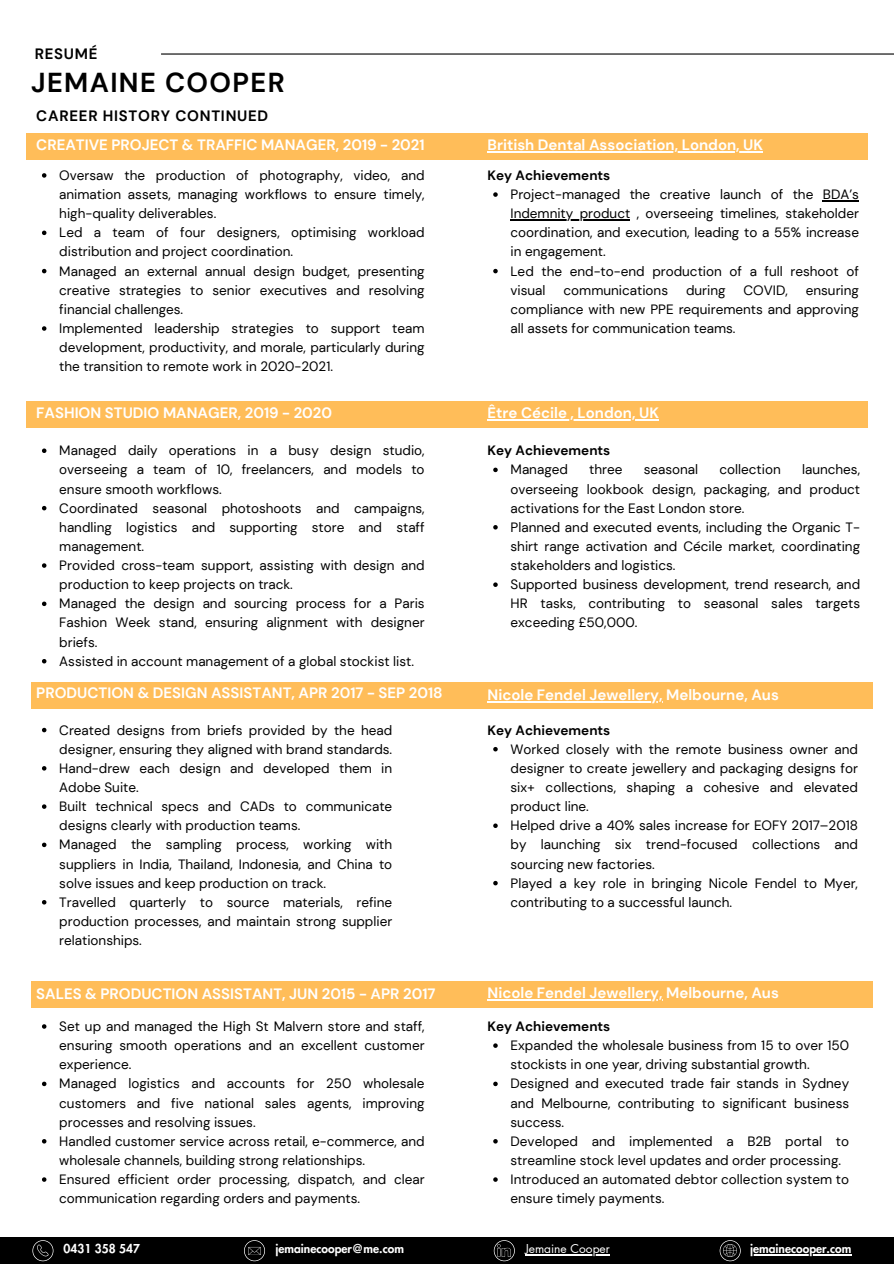
<style>
.page{position:relative;width:894px;height:1264px;background:#fff}
.page>*{position:absolute;margin:0;border:0;box-sizing:border-box;transform-origin:0 0}
.t1{font:700 27.3px "DM Sans";letter-spacing:.05em;color:#000}
.t2{font:700 15px "DM Sans";color:#fff}
.t3{font:700 15px "DM Sans";letter-spacing:.05em;color:#000}
.t4{font:13.5px/19.2px "DM Sans";color:#000;text-align:justify}
.t5{font:700 13.5px "DM Sans";color:#000}
.t6{font:800 12px "Futura LT Pro";color:#fff}
.t7{font:12px "Futura LT Pro";color:#fff}
</style>
<div class="page">
<div style="left:31px;top:682px;width:841px;height:27px;background:#ffbd59"></div>
<div style="left:31px;top:981px;width:841px;height:27px;background:#ffbd59"></div>
<svg style="left:42px;top:727px;width:4px;height:5px"></svg>
<svg style="left:42px;top:766px;width:4px;height:4px"></svg>
<svg style="left:42px;top:804px;width:4px;height:4px"></svg>
<svg style="left:42px;top:842px;width:4px;height:5px"></svg>
<svg style="left:42px;top:900px;width:4px;height:4px"></svg>
<svg style="left:42px;top:1024px;width:4px;height:4px"></svg>
<svg style="left:42px;top:1081px;width:4px;height:5px"></svg>
<svg style="left:42px;top:1139px;width:4px;height:4px"></svg>
<svg style="left:42px;top:1177px;width:4px;height:4px"></svg>
<hr style="left:487px;top:701px;width:175px;height:1px;background:#fff">
<hr style="left:487px;top:999px;width:175px;height:1px;background:#fff">
<svg style="left:42px;top:448px;width:4px;height:5px"></svg>
<svg style="left:42px;top:506px;width:4px;height:4px"></svg>
<svg style="left:42px;top:563px;width:4px;height:5px"></svg>
<svg style="left:42px;top:601px;width:4px;height:5px"></svg>
<svg style="left:42px;top:659px;width:4px;height:4px"></svg>
<div style="left:26px;top:401px;width:841px;height:26px;background:#ffbd59"></div>
<hr style="left:487px;top:419px;width:171px;height:1px;background:#fff">
<svg style="left:42px;top:173px;width:4px;height:5px"></svg>
<svg style="left:42px;top:230px;width:4px;height:5px"></svg>
<svg style="left:42px;top:269px;width:4px;height:4px"></svg>
<svg style="left:42px;top:326px;width:4px;height:5px"></svg>
<svg style="left:493px;top:192px;width:4px;height:5px"></svg>
<hr style="left:822px;top:200px;width:36px;height:1px;background:#000">
<hr style="left:510px;top:219px;width:120px;height:1px;background:#000">
<svg style="left:493px;top:269px;width:4px;height:4px"></svg>
<div style="left:26px;top:134px;width:841px;height:26px;background:#ffbd59"></div>
<hr style="left:487px;top:152px;width:275px;height:1px;background:#fff">
<div style="left:0;top:1236px;width:893px;height:27px;background:#000"></div>
<div style="left:32px;top:1240px;width:21px;height:21px;border:1px solid #fff;border-radius:50%"></div>
<svg style="left:37px;top:1244px;width:12px;height:12px"></svg>
<div style="left:493px;top:1240px;width:21px;height:21px;border:1px solid #fff;border-radius:50%"></div>
<svg style="left:498px;top:1244px;width:12px;height:12px"></svg>
<hr style="left:525px;top:1254px;width:84px;height:1px;background:#fff">
<div style="left:244px;top:1240px;width:21px;height:21px;border:1px solid #fff;border-radius:50%"></div>
<svg style="left:248px;top:1246px;width:12px;height:8px"></svg>
<div style="left:719px;top:1240px;width:21px;height:21px;border:1px solid #fff;border-radius:50%"></div>
<svg style="left:723px;top:1244px;width:13px;height:12px"></svg>
<hr style="left:750px;top:1254px;width:101px;height:1px;background:#fff">
<svg style="left:493px;top:467px;width:4px;height:5px"></svg>
<svg style="left:493px;top:525px;width:4px;height:4px"></svg>
<svg style="left:493px;top:582px;width:4px;height:5px"></svg>
<svg style="left:493px;top:747px;width:4px;height:4px"></svg>
<svg style="left:493px;top:823px;width:4px;height:5px"></svg>
<svg style="left:493px;top:880px;width:4px;height:5px"></svg>
<svg style="left:493px;top:1043px;width:4px;height:4px"></svg>
<svg style="left:493px;top:1081px;width:4px;height:5px"></svg>
<svg style="left:493px;top:1139px;width:4px;height:4px"></svg>
<svg style="left:493px;top:1177px;width:4px;height:4px"></svg>
<hr style="left:161px;top:53px;width:732px;height:2px;background:#000">
<h6 class="t3" style="left:35px;top:44px;width:64px">RESUMÉ</h6>
<p class="t1" style="left:31px;top:65px;width:255px">JEMAINE COOPER</p>
<p class="t3" style="left:36px;top:106px;width:233px">CAREER HISTORY CONTINUED</p>
<p class="t2" style="left:36px;top:136px;width:390px">CREATIVE PROJECT &amp; TRAFFIC MANAGER, 2019 - 2021</p>
<p class="t2" style="left:487px;top:136px;width:277px">British Dental Association, London, UK</p>
<h4 class="t4" style="left:59px;top:166px;width:367px">Oversaw the production of photography, video, and animation assets, managing workflows to ensure timely, high-quality deliverables.</h4>
<p class="t4" style="left:59px;top:223px;width:367px">Led a team of four designers, optimising workload distribution and project coordination.</p>
<p class="t4" style="left:59px;top:261px;width:367px">Managed an external annual design budget, presenting creative strategies to senior executives and resolving financial challenges.</p>
<p class="t4" style="left:59px;top:319px;width:367px">Implemented leadership strategies to support team development, productivity, and morale, particularly during the transition to remote work in 2020-2021.</p>
<h2 class="t5" style="left:487px;top:166px;width:124px">Key Achievements</h2>
<h3 class="t4" style="left:510px;top:185px;width:350px">Project-managed the creative launch of the BDA’s</h3>
<p class="t4" style="left:510px;top:204px;width:350px;text-align:left">Indemnity product , overseeing timelines, stakeholder coordination, and execution, leading to a 55% increase in engagement.<br>Led the end-to-end production of a full reshoot of visual</p>
<p class="t4" style="left:563px;top:280px;width:106px">communications</p>
<p class="t4" style="left:685px;top:280px;width:41px">during</p>
<p class="t4" style="left:743px;top:280px;width:46px">COVID,</p>
<p class="t4" style="left:805px;top:280px;width:55px">ensuring</p>
<p class="t4" style="left:510px;top:300px;width:350px">compliance with new PPE requirements and approving all assets for communication teams.</p>
<p class="t2" style="left:36px;top:403px;width:297px">FASHION STUDIO MANAGER, 2019 - 2020</p>
<p class="t2" style="left:487px;top:403px;width:173px">Être Cécile , London, UK</p>
<h2 class="t4" style="left:59px;top:441px;width:367px">Managed daily operations in a busy design studio, overseeing a team of 10, freelancers, and models to ensure smooth workflows.</h2>
<h3 class="t4" style="left:59px;top:498px;width:367px">Coordinated seasonal photoshoots and campaigns, handling logistics and supporting store and staff management.</h3>
<p class="t4" style="left:59px;top:556px;width:367px">Provided cross-team support, assisting with design and production to keep projects on track.</p>
<p class="t4" style="left:59px;top:594px;width:367px">Managed the design and sourcing process for a Paris Fashion Week stand, ensuring alignment with designer briefs.</p>
<p class="t4" style="left:59px;top:651px;width:356px">Assisted in account management of a global stockist list.</p>
<h2 class="t2" style="left:36px;top:683px;width:408px">PRODUCTION &amp; DESIGN ASSISTANT, APR 2017 - SEP 2018</h2>
<h1 class="t4" style="left:59px;top:720px;width:334px">Created designs from briefs provided by the head designer, ensuring they aligned with brand standards.</h1>
<h2 class="t4" style="left:59px;top:758px;width:334px">Hand-drew each design and developed them in<br>Adobe Suite.</h2>
<h2 class="t4" style="left:59px;top:797px;width:334px">Built technical specs and CADs to communicate designs clearly with production teams.</h2>
<h3 class="t4" style="left:59px;top:835px;width:334px">Managed the sampling process, working with suppliers in India, Thailand, Indonesia, and China to solve issues and keep production on track.</h3>
<p class="t4" style="left:59px;top:892px;width:334px">Travelled quarterly to source materials, refine production processes, and maintain strong supplier relationships.</p>
<p class="t2" style="left:36px;top:984px;width:400px">SALES &amp; PRODUCTION ASSISTANT, JUN 2015 - APR 2017</p>
<p class="t4" style="left:59px;top:1016px;width:367px">Set up and managed the High St Malvern store and staff, ensuring smooth operations and an excellent customer experience.</p>
<p class="t4" style="left:59px;top:1074px;width:367px">Managed logistics and accounts for 250 wholesale customers and five national sales agents, improving processes and resolving issues.</p>
<p class="t4" style="left:59px;top:1131px;width:367px">Handled customer service across retail, e-commerce, and wholesale channels, building strong relationships.</p>
<h4 class="t4" style="left:59px;top:1169px;width:367px">Ensured efficient order processing, dispatch, and clear communication regarding orders and payments.</h4>
<h2 class="t5" style="left:487px;top:442px;width:124px">Key Achievements</h2>
<h3 class="t4" style="left:510px;top:460px;width:59px">Managed</h3>
<h3 class="t4" style="left:589px;top:460px;width:35px">three</h3>
<h3 class="t4" style="left:643px;top:460px;width:56px">seasonal</h3>
<h3 class="t4" style="left:719px;top:460px;width:63px">collection</h3>
<h3 class="t4" style="left:510px;top:460px;width:351px;text-indent:291px">launches, overseeing lookbook design, packaging, and product activations for the East London store.</h3>
<p class="t4" style="left:510px;top:517px;width:351px">Planned and executed events, including the Organic T&shy;shirt range activation and Cécile market, coordinating stakeholders and logistics.</p>
<p class="t4" style="left:510px;top:575px;width:351px">Supported business development, trend research, and HR tasks, contributing to seasonal sales targets exceeding £50,000.</p>
<p class="t2" style="left:487px;top:685px;width:293px">Nicole Fendel Jewellery, Melbourne, Aus</p>
<p class="t5" style="left:487px;top:721px;width:124px">Key Achievements</p>
<p class="t4" style="left:510px;top:739px;width:349px">Worked closely with the remote business owner and designer to create jewellery and packaging designs for six+ collections, shaping a cohesive and elevated product line.</p>
<h4 class="t4" style="left:510px;top:816px;width:349px">Helped drive a 40% sales increase for EOFY 2017–2018 by launching six trend-focused collections and sourcing new factories.</h4>
<p class="t4" style="left:510px;top:873px;width:349px">Played a key role in bringing Nicole Fendel to Myer, contributing to a successful launch.</p>
<p class="t2" style="left:487px;top:983px;width:293px">Nicole Fendel Jewellery, Melbourne, Aus</p>
<p class="t5" style="left:487px;top:1017px;width:124px">Key Achievements</p>
<p class="t4" style="left:510px;top:1035px;width:340px">Expanded the wholesale business from 15 to over 150 stockists in one year, driving substantial growth.</p>
<p class="t4" style="left:510px;top:1074px;width:340px">Designed and executed trade fair stands in Sydney and Melbourne, contributing to significant business success.</p>
<p class="t4" style="left:510px;top:1131px;width:340px">Developed and implemented a B2B portal to streamline stock level updates and order processing.</p>
<h6 class="t4" style="left:510px;top:1169px;width:340px">Introduced an automated debtor collection system to ensure timely payments.</h6>
<h4 class="t6" style="left:64px;top:1242px;width:78px">0431 358 547</h4>
<p class="t6" style="left:275px;top:1243px;width:130px">jemainecooper@me.com</p>
<p class="t7" style="left:525px;top:1243px;width:86px">Jemaine Cooper</p>
<p class="t6" style="left:750px;top:1243px;width:103px">jemainecooper.com</p>
</div>
